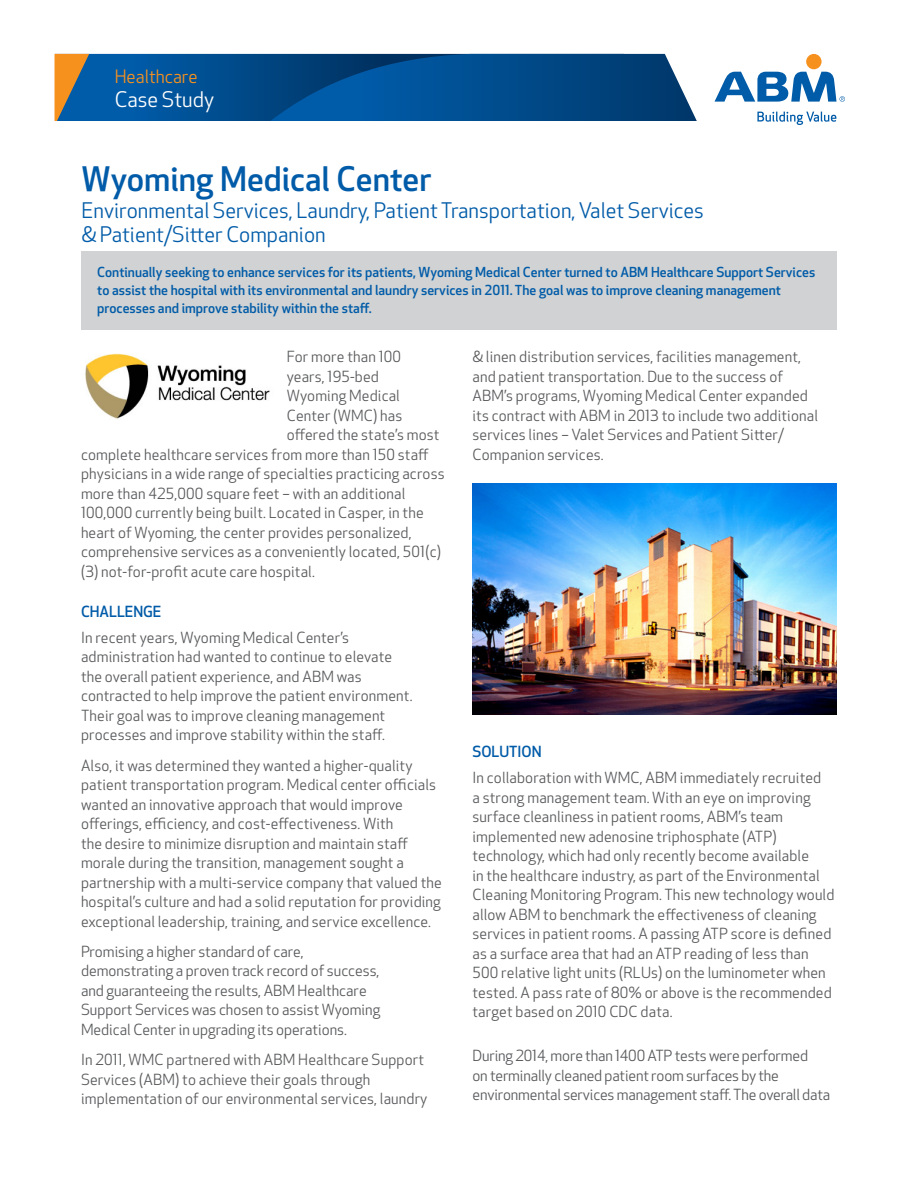
<style>
.page{position:relative;width:918px;height:1188px;background:#fff}
.page>*{position:absolute;margin:0;border:0;box-sizing:border-box;transform-origin:0 0}
.t1{font:500 33px "Apex New";color:#005ba8}
.t2{font:21px/24px "Apex New";color:#005ba8}
.t3{font:21px "Apex New";color:#fff}
.t4{font:18px "Apex New";color:#f7911e}
.t5{font:15px/19.5px "Apex New";letter-spacing:.01em;color:#58595b}
.t6{font:15px/19.5px "Apex New";letter-spacing:-.01em;color:#58595b}
.t7{font:500 15px "Apex New";color:#005ba8}
.t8{font:500 13.5px/18px "Apex New";color:#005ba8}
</style>
<div class="page">
<img style="left:85px;top:353px;width:185px;height:66px">
<div style="left:81px;top:251px;width:756px;height:79px;background:#d0d2d3"></div>
<img style="left:472px;top:483px;width:365px;height:231px">
<div style="left:806px;top:54px;width:16px;height:15px;background:#f7911e;border-radius:50%"></div>
<svg style="left:757px;top:112px;width:79px;height:13px"></svg>
<svg style="left:715px;top:72px;width:130px;height:30px"></svg>
<svg style="left:55px;top:54px;width:642px;height:67px;background:#0d528d"></svg>
<p class="t4" style="left:115px;top:65px;width:84px">Healthcare</p>
<h2 class="t3" style="left:115px;top:86px;width:101px">Case Study</h2>
<h1 class="t1" style="left:82px;top:156px;width:351px">Wyoming Medical Center</h1>
<h2 class="t2" style="left:82px;top:198px;width:624px">Environmental Services, Laundry, Patient Transportation, Valet Services &amp; Patient/Sitter Companion</h2>
<p class="t8" style="left:97px;top:263px;width:720px">Continually seeking to enhance services for its patients, Wyoming Medical Center turned to ABM Healthcare Support Services to assist the hospital with its environmental and laundry services in 2011. The goal was to improve cleaning management processes and improve stability within the staff.</p>
<p class="t5" style="left:287px;top:347px;width:116px">For more than 100</p>
<p class="t5" style="left:287px;top:367px;width:94px">years, 195-bed</p>
<p class="t5" style="left:287px;top:386px;width:115px">Wyoming Medical</p>
<p class="t5" style="left:287px;top:406px;width:117px">Center (WMC) has</p>
<p class="t5" style="left:287px;top:425px;width:154px">offered the state’s most</p>
<p class="t5" style="left:81px;top:445px;width:349px">complete healthcare services from more than 150 staff</p>
<p class="t5" style="left:81px;top:464px;width:365px">physicians in a wide range of specialties practicing across</p>
<p class="t5" style="left:81px;top:484px;width:326px">more than 425,000 square feet – with an additional</p>
<p class="t5" style="left:81px;top:503px;width:344px">100,000 currently being built. Located in Casper, in the</p>
<p class="t5" style="left:81px;top:523px;width:332px">heart of Wyoming, the center provides personalized,</p>
<p class="t5" style="left:81px;top:542px;width:361px">comprehensive services as a conveniently located, 501(c)</p>
<p class="t5" style="left:81px;top:562px;width:235px">(3) not-for-profit acute care hospital.</p>
<p class="t7" style="left:81px;top:601px;width:82px">CHALLENGE</p>
<p class="t5" style="left:81px;top:628px;width:333px">In recent years, Wyoming Medical Center’s administration had wanted to continue to elevate the overall patient experience, and ABM was contracted to help improve the patient environment.<br>Their goal was to improve cleaning management processes and improve stability within the staff.</p>
<p class="t5" style="left:81px;top:755px;width:362px">Also, it was determined they wanted a higher-quality patient transportation program. Medical center officials wanted an innovative approach that would improve offerings, efficiency, and cost-effectiveness. With<br>the desire to minimize disruption and maintain staff morale during the transition, management sought a partnership with a multi-service company that valued the hospital’s culture and had a solid reputation for providing exceptional leadership, training, and service excellence.</p>
<p class="t5" style="left:81px;top:942px;width:301px">Promising a higher standard of care, demonstrating a proven track record of success, and guaranteeing the results, ABM Healthcare Support Services was chosen to assist Wyoming Medical Center in upgrading its operations.</p>
<p class="t5" style="left:81px;top:1050px;width:348px">In 2011, WMC partnered with ABM Healthcare Support<br>Services (ABM) to achieve their goals through implementation of our environmental services, laundry</p>
<p class="t5" style="left:472px;top:347px;width:347px">&amp; linen distribution services, facilities management, and patient transportation. Due to the success of ABM’s programs, Wyoming Medical Center expanded its contract with ABM in 2013 to include two additional services lines – Valet Services and Patient Sitter/ Companion services.</p>
<p class="t7" style="left:472px;top:742px;width:71px">SOLUTION</p>
<p class="t5" style="left:472px;top:768px;width:363px">In collaboration with WMC, ABM immediately recruited<br>a strong management team. With an eye on improving surface cleanliness in patient rooms, ABM’s team implemented new adenosine triphosphate (ATP) technology, which had only recently become available<br>in the healthcare industry, as part of the Environmental Cleaning Monitoring Program. This new technology would allow ABM to benchmark the effectiveness of cleaning services in patient rooms. A passing ATP score is defined as a surface area that had an ATP reading of less than 500 relative light units (RLUs) on the luminometer when tested. A pass rate of 80% or above is the recommended target based on 2010 CDC data.</p>
<p class="t6" style="left:472px;top:1046px;width:359px">During 2014, more than 1400 ATP tests were performed<br>on terminally cleaned patient room surfaces by the environmental services management staff. The overall data</p>
</div>
